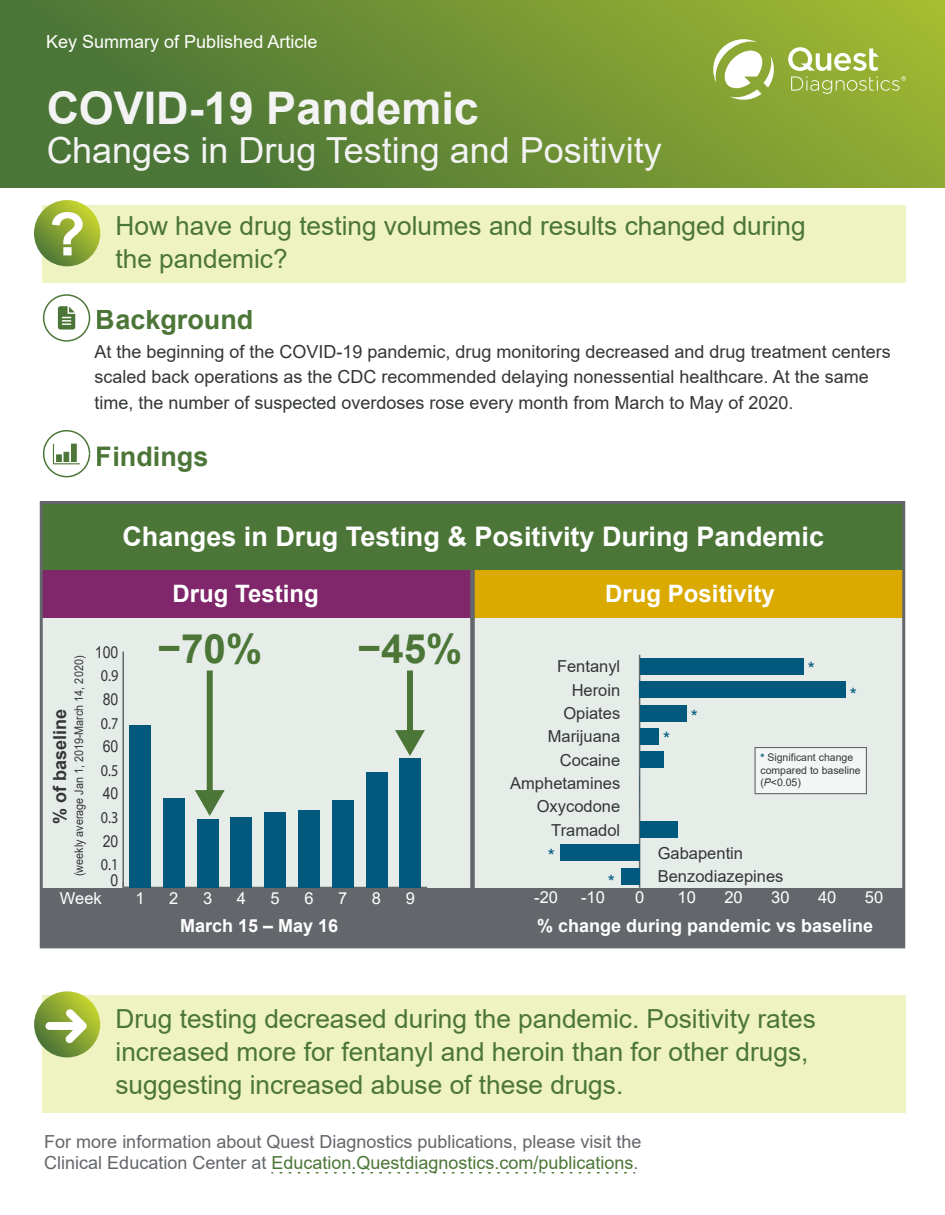
<style>
.page{position:relative;width:945px;height:1215px;background:#fff}
.page>*{position:absolute;margin:0;border:0;box-sizing:border-box;transform-origin:0 0}
.t1{font:700 60px "Arial";color:#fff}
.t2{font:700 45px "Arial";color:#f3f3f3}
.t3{font:700 40.5px "Arial";color:#4c7637}
.t4{font:36px "Arial";color:#f3f3f3}
.t5{font:700 27px "Arial";color:#fff}
.t6{font:700 27px "Arial";color:#4c7637}
.t7{font:26.25px/33px "Arial";color:#4c7637}
.t8{font:700 24px "Arial";color:#fff}
.t9{font:18px/25.5px "Arial";color:#333638}
.t10{font:18px/21px "Arial";color:#63666a}
.t11{font:700 18px "Arial";color:#fff}
.t12{font:18px "Arial";color:#fff}
.t13{font:700 18px "Arial";color:#333638}
.t14{font:18px "Arial";color:#00587c}
.t15{font:16.65px "Myriad Pro";color:#333638;scale:.86 1}
.t16{font:16.5px "Arial";color:#333638}
.t17{font:16.5px "Arial";color:#fff}
.t18{font:16.5px "Arial";color:#333638;scale:.85 1}
.t19{font:12px "Arial";color:#333638;scale:.9 1}
.t20{font:10.5px/12.6px "Arial";color:#333638}
.s1{font-weight:700;color:#00587c}
.s2{font-style:italic}
.s3{color:#4c7637}
</style>
<div class="page">
<div style="left:42px;top:205px;width:864px;height:78px;background:#eef3c1"></div>
<div style="left:42px;top:995px;width:864px;height:117px;background:#eef3c1"></div>
<div style="left:0;top:0;width:945px;height:188px;background:linear-gradient(to right,#436f38,#98b132)"></div>
<svg style="left:34px;top:200px;width:66px;height:66px"></svg>
<div style="left:43px;top:294px;width:47px;height:48px;border:2px solid #4c7637;border-radius:50%"></div>
<svg style="left:58px;top:306px;width:17px;height:24px"></svg>
<svg style="left:34px;top:991px;width:66px;height:66px"></svg>
<svg style="left:46px;top:1009px;width:41px;height:34px"></svg>
<svg style="left:713px;top:39px;width:61px;height:61px"></svg>
<svg style="left:788px;top:47px;width:118px;height:47px"></svg>
<div style="left:43px;top:430px;width:47px;height:47px;border:2px solid #4c7637;border-radius:50%"></div>
<svg style="left:52px;top:443px;width:28px;height:22px"></svg>
<svg style="left:280px;top:1172px;width:355px;height:2px"></svg>
<div style="left:41px;top:570px;width:863px;height:377px;background:#e6ede9"></div>
<div style="left:41px;top:570px;width:431px;height:48px;background:#80276c"></div>
<div style="left:472px;top:570px;width:432px;height:48px;background:#daaa00"></div>
<div style="left:470px;top:570px;width:5px;height:376px;background:#63666a"></div>
<div style="left:41px;top:888px;width:863px;height:59px;background:#63666a"></div>
<hr style="left:639px;top:655px;width:1px;height:233px;background:#63666a">
<div style="left:640px;top:658px;width:164px;height:17px;background:#00587c"></div>
<div style="left:640px;top:681px;width:206px;height:17px;background:#00587c"></div>
<div style="left:640px;top:705px;width:47px;height:16px;background:#00587c"></div>
<div style="left:640px;top:728px;width:19px;height:17px;background:#00587c"></div>
<div style="left:640px;top:751px;width:23px;height:17px;background:#00587c"></div>
<div style="left:640px;top:821px;width:37px;height:17px;background:#00587c"></div>
<div style="left:560px;top:844px;width:80px;height:17px;background:#00587c"></div>
<div style="left:621px;top:868px;width:19px;height:17px;background:#00587c"></div>
<div style="left:207px;top:671px;width:6px;height:123px;background:#4c7637"></div>
<svg style="left:195px;top:790px;width:30px;height:26px"></svg>
<div style="left:407px;top:671px;width:6px;height:63px;background:#4c7637"></div>
<svg style="left:395px;top:730px;width:30px;height:26px"></svg>
<hr style="left:123px;top:887px;width:304px;height:1px;background:#63666a">
<hr style="left:122px;top:652px;width:2px;height:235px;background:#63666a">
<svg style="left:122px;top:882px;width:9px;height:6px"></svg>
<div style="left:129px;top:725px;width:22px;height:162px;background:#00587c"></div>
<div style="left:163px;top:798px;width:22px;height:89px;background:#00587c"></div>
<div style="left:197px;top:819px;width:21px;height:68px;background:#00587c"></div>
<div style="left:231px;top:817px;width:21px;height:70px;background:#00587c"></div>
<div style="left:264px;top:812px;width:22px;height:75px;background:#00587c"></div>
<div style="left:298px;top:810px;width:22px;height:77px;background:#00587c"></div>
<div style="left:332px;top:800px;width:22px;height:87px;background:#00587c"></div>
<div style="left:366px;top:772px;width:21px;height:115px;background:#00587c"></div>
<div style="left:400px;top:758px;width:21px;height:129px;background:#00587c"></div>
<div style="left:41px;top:502px;width:863px;height:68px;background:#4c7637"></div>
<div style="left:40px;top:501px;width:865px;height:447px;border:3px solid #63666a"></div>
<svg style="left:754px;top:747px;width:113px;height:47px"></svg>
<p class="t12" style="left:46px;top:29px;width:273px">Key Summary of Published Article</p>
<h2 class="t2" style="left:46px;top:77px;width:434px">COVID-19 Pandemic</h2>
<h3 class="t4" style="left:46px;top:126px;width:617px">Changes in Drug Testing and Positivity</h3>
<h1 class="t1" style="left:49px;top:192px;width:38px">?</h1>
<h3 class="t7" style="left:116px;top:209px;width:692px">How have drug testing volumes and results changed during the pandemic?</h3>
<h3 class="t6" style="left:96px;top:301px;width:159px">Background</h3>
<p class="t9" style="left:94px;top:338px;width:798px">At the beginning of the COVID-19 pandemic, drug monitoring decreased and drug treatment centers scaled back operations as the CDC recommended delaying nonessential healthcare. At the same time, the number of suspected overdoses rose every month from March to May of 2020.</p>
<h3 class="t6" style="left:96px;top:437px;width:114px">Findings</h3>
<h3 class="t5" style="left:122px;top:517px;width:703px">Changes in Drug Testing &amp; Positivity During Pandemic</h3>
<p class="t19" style="left:71px;top:876px;width:246px;rotate:-90deg">(weekly average Jan 1, 2019-March 14, 2020)</p>
<p class="t13" style="left:47px;top:824px;width:117px;rotate:-90deg">% of baseline</p>
<p class="t18" style="left:95px;top:641px;width:29px">100</p>
<p class="t15" style="left:101px;top:666px;width:22px">0.9</p>
<p class="t18" style="left:103px;top:688px;width:20px">80</p>
<p class="t15" style="left:101px;top:713px;width:22px">0.7</p>
<p class="t18" style="left:103px;top:735px;width:20px">60</p>
<p class="t15" style="left:101px;top:760px;width:22px">0.5</p>
<p class="t18" style="left:103px;top:782px;width:20px">40</p>
<p class="t15" style="left:101px;top:807px;width:22px">0.3</p>
<p class="t18" style="left:103px;top:829px;width:20px">20</p>
<p class="t15" style="left:101px;top:854px;width:22px">0.1</p>
<p class="t18" style="left:111px;top:869px;width:11px">0</p>
<h3 class="t8" style="left:173px;top:576px;width:148px">Drug Testing</h3>
<h3 class="t8" style="left:605px;top:576px;width:171px">Drug Positivity</h3>
<h3 class="t3" style="left:157px;top:620px;width:106px">−70%</h3>
<h3 class="t3" style="left:358px;top:620px;width:106px">−45%</h3>
<p class="t16" style="left:557px;top:655px;width:65px">Fentanyl</p>
<p class="t16" style="left:572px;top:679px;width:50px">Heroin</p>
<p class="t16" style="left:563px;top:702px;width:58px">Opiates</p>
<p class="t16" style="left:548px;top:725px;width:74px">Marijuana</p>
<p class="t14" style="left:663px;top:726px;width:9px">*</p>
<p class="t14" style="left:691px;top:705px;width:9px">*</p>
<p class="t14" style="left:808px;top:657px;width:9px">*</p>
<p class="t14" style="left:850px;top:682px;width:9px">*</p>
<p class="t16" style="left:560px;top:748px;width:62px">Cocaine</p>
<p class="t16" style="left:510px;top:772px;width:112px">Amphetamines</p>
<p class="t16" style="left:537px;top:795px;width:85px">Oxycodone</p>
<p class="t16" style="left:551px;top:818px;width:71px">Tramadol</p>
<p class="t14" style="left:548px;top:843px;width:9px">*</p>
<p class="t14" style="left:608px;top:869px;width:9px">*</p>
<p class="t20" style="left:760px;top:751px;width:102px"><span class="s1">*</span> Significant change compared to baseline (<span class="s2">P</span>&lt;0.05)</p>
<p class="t16" style="left:658px;top:842px;width:87px">Gabapentin</p>
<p class="t16" style="left:658px;top:865px;width:127px">Benzodiazepines</p>
<p class="t17" style="left:60px;top:887px;width:43px">Week</p>
<p class="t17" style="left:136px;top:887px;width:11px">1</p>
<p class="t17" style="left:169px;top:887px;width:11px">2</p>
<p class="t17" style="left:203px;top:887px;width:11px">3</p>
<p class="t17" style="left:237px;top:887px;width:11px">4</p>
<p class="t17" style="left:271px;top:887px;width:11px">5</p>
<p class="t17" style="left:304px;top:887px;width:11px">6</p>
<p class="t17" style="left:338px;top:887px;width:11px">7</p>
<p class="t17" style="left:372px;top:887px;width:11px">8</p>
<p class="t17" style="left:406px;top:887px;width:11px">9</p>
<p class="t11" style="left:180px;top:913px;width:160px">March 15 – May 16</p>
<p class="t17" style="left:534px;top:886px;width:25px">-20</p>
<p class="t17" style="left:581px;top:886px;width:25px">-10</p>
<p class="t17" style="left:635px;top:886px;width:11px">0</p>
<p class="t17" style="left:678px;top:886px;width:20px">10</p>
<p class="t17" style="left:724px;top:886px;width:20px">20</p>
<p class="t17" style="left:771px;top:886px;width:20px">30</p>
<p class="t17" style="left:818px;top:886px;width:20px">40</p>
<p class="t17" style="left:865px;top:886px;width:20px">50</p>
<p class="t11" style="left:537px;top:913px;width:338px">% change during pandemic vs baseline</p>
<h3 class="t7" style="left:116px;top:1003px;width:702px">Drug testing decreased during the pandemic. Positivity rates increased more for fentanyl and heroin than for other drugs, suggesting increased abuse of these drugs.</h3>
<p class="t10" style="left:44px;top:1131px;width:599px">For more information about Quest Diagnostics publications, please visit the<br>Clinical Education Center at <span class="s3">Education.Questdiagnostics.com/publications</span>.</p>
</div>
